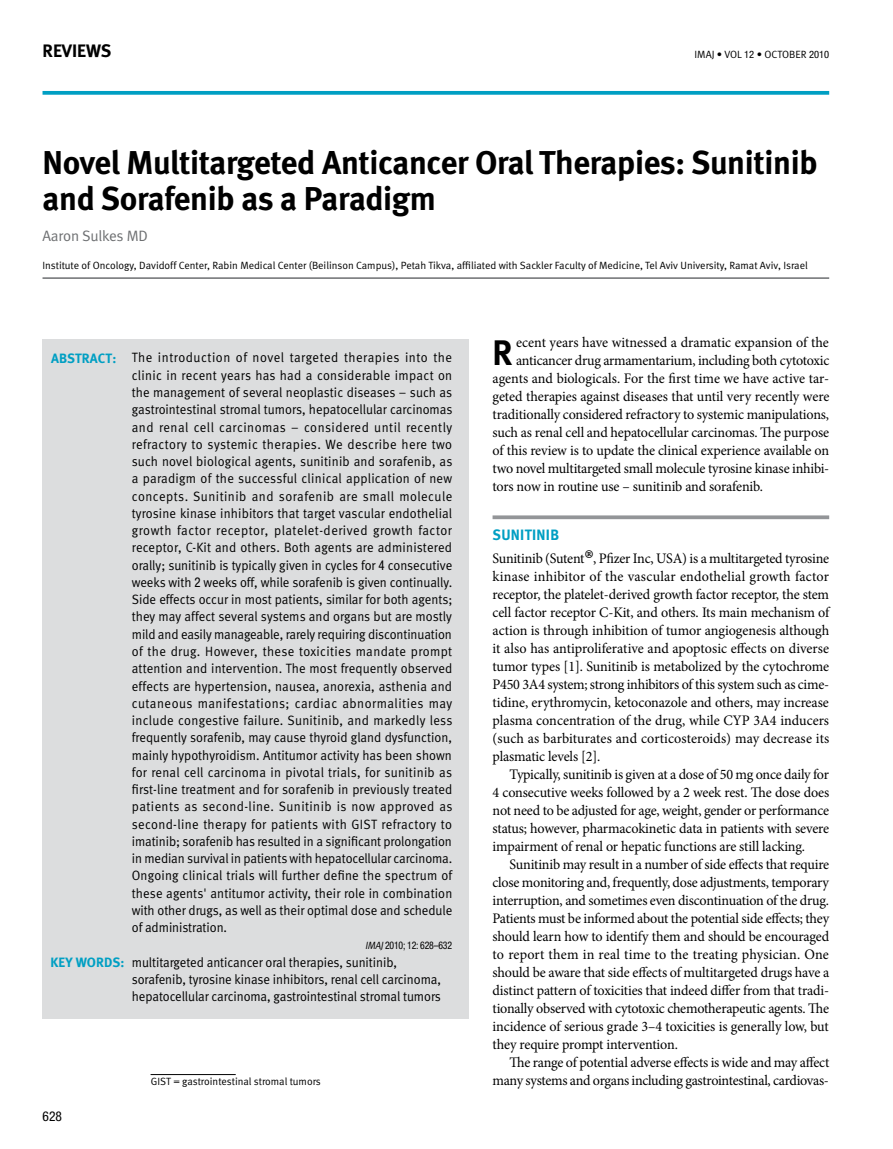
<style>
.page{position:relative;width:893px;height:1149px;background:#fff}
.page>*{position:absolute;margin:0;border:0;box-sizing:border-box;transform-origin:0 0}
.t1{font:700 35.4px "Meta";color:#000}
.t2{font:700 33px/36px "Meta";letter-spacing:-.01em;color:#000}
.t3{font:700 18px "Meta";color:#000}
.t4{font:15px "Meta Normal";letter-spacing:-.015em;color:#6d6f71}
.t5{font:700 15px "Meta";letter-spacing:.02em;color:#009fc3}
.t6{font:14.55px/18px "Minion Pro";letter-spacing:-.01em;color:#000;text-align:justify}
.t7{font:13.5px/17.2px "Meta Normal";letter-spacing:-.005em;color:#000;text-align:justify;scale:.95 1}
.t8{font:700 13.5px "Meta";letter-spacing:.01em;color:#009fc3}
.t9{font:condensed 13.5px "Helvetica Neue";color:#000}
.t10{font:10.5px "Meta Normal";color:#000}
.t11{font:condensed 10.5px "Helvetica Neue";letter-spacing:-.02em;color:#000;scale:.93 1}
.s1{font-family:"Helvetica Neue";font-stretch:condensed;font-size:10.2px}
.s2{font-family:"Helvetica Neue";font-stretch:condensed}
.s3{font-family:"Meta Normal";font-style:italic;font-stretch:normal}
.s4{font-size:30px}
</style>
<div class="page">
<svg style="left:43px;top:91px;width:786px;height:4px;background:#11a5c7"></svg>
<div style="left:43px;top:339px;width:426px;height:678px;background:#dcddde"></div>
<hr style="left:43px;top:277px;width:786px;height:2px;background:#6d6f71">
<hr style="left:151px;top:1073px;width:85px;height:1px;background:#000">
<svg style="left:493px;top:515px;width:336px;height:4px"></svg>
<p class="t3" style="left:43px;top:40px;width:11px">REVIEWS</p>
<p class="t10" style="left:695px;top:48px;width:136px">IMAJ • VOL <span class="s1">12</span> • october <span class="s1">2010</span></p>
<h2 class="t2" style="left:43px;top:144px;width:777px">Novel Multitargeted Anticancer Oral Therapies: Sunitinib and Sorafenib as a Paradigm</h2>
<p class="t4" style="left:43px;top:227px;width:107px">Aaron Sulkes MD</p>
<p class="t10" style="left:43px;top:259px;width:767px">Institute of Oncology, Davidoff Center, Rabin Medical Center (Beilinson Campus ,) Petah Tikva, affiliated with Sackler Faculty of Medicine, Tel Aviv University, Ramat Aviv, Israel</p>
<p class="t8" style="left:51px;top:350px;width:67px">Ab stract:</p>
<p class="t8" style="left:51px;top:953px;width:76px">Key words:</p>
<p class="t7" style="left:132px;top:349px;width:339px">The introduction of novel targeted therapies into the clinic in recent years has had a considerable impact on the management of several neoplastic diseases – such as gastrointestinal stromal tumors, hepatocellular carcinomas and renal cell carcinomas – considered until recently refractory to systemic therapies. We describe here two such novel biological agents, sunitinib and sorafenib, as a paradigm of the successful clinical application of new concepts. Sunitinib and sorafenib are small molecule tyrosine kinase inhibitors that target vascular endothelial growth factor receptor, platelet-derived growth factor receptor -C, Kit and others. Both agents are administered orally; sunitinib is typically given in cycles for <span class="s2">4</span> consecutive weeks with <span class="s2">2</span> weeks off, while sorafenib is given continually.<br>Side effects occur in most patients, similar for both agents; they may affect several systems and organs but are mostly mild and easily manageable, rarely requiring discontinuation of the drug. However, these toxicities mandate prompt attention and intervention. The most frequently observed effects are hypertension, nausea, anorexia, asthenia and cutaneous manifestations; cardiac abnormalities may include congestive failure. Sunitinib, and markedly less frequently sorafenib, may cause thyroid gland dysfunction, mainly hypothyroidism. Antitumor activity has been shown for renal cell carcinoma in pivotal trials, for sunitinib as first-line treatment and for sorafenib in previously treated patients as second-line. Sunitinib is now approved as second-line therapy for patients with GIST refractory to imatinib; sorafenib has resulted in a significant prolongation in median survival in patients with hepatocellular carcinoma.<br>Ongoing clinical trials will further define the spectrum of these agents' antitumor activity, their role in combination with other drugs, as well as their optimal dose and schedule of administration.</p>
<p class="t11" style="left:365px;top:939px;width:95px"><span class="s3">IMAJ</span>2010; 12: 628–632</p>
<p class="t7" style="left:132px;top:952px;width:327px;text-align:left">multitargeted anticancer oral therapies, sunitinib, sorafenib, tyrosine kinase inhibitors, renal cell carcinoma, hepatocellular carcinoma, gastrointestinal stromal tumors</p>
<p class="t9" style="left:43px;top:1108px;width:21px">628</p>
<p class="t10" style="left:151px;top:1074px;width:171px">GIST = gastrointestinal stromal tumors</p>
<p class="t6" style="left:516px;top:333px;width:314px">ecent years have witnessed a dramatic expansion of the</p>
<h1 class="t1" style="left:493px;top:331px;width:19px">R</h1>
<p class="t6" style="left:516px;top:351px;width:315px">anticancer drug armamentarium, including both cytotoxic</p>
<p class="t6" style="left:493px;top:387px;width:338px">geted therapies against diseases that until very recently were</p>
<p class="t6" style="left:493px;top:369px;width:338px">agents and biologicals. For the first time we have active tar-</p>
<p class="t6" style="left:493px;top:405px;width:338px">traditionally considered refractory to systemic manipulations, such as renal cell and hepatocellular carcinomas. The purpose of this review tois update the clinical experience available on</p>
<p class="t6" style="left:493px;top:477px;width:272px">tors now in routine use – sunitinib and sorafenib.</p>
<p class="t6" style="left:493px;top:459px;width:338px">two novel multitargeted small molecule tyrosine kinase inhibi-</p>
<p class="t5" style="left:493px;top:526px;width:66px">Sunitinib</p>
<p class="t6" style="left:493px;top:549px;width:338px">Sunitinib (Sutent ,<span class="s4">®</span> Pfizer Inc, USA) ais multitargeted tyrosine kinase inhibitor of the vascular endothelial growth factor receptor, the platelet-derived growth factor receptor, the stem cell factor receptor C-Kit, and others. Its main mechanism of action is through inhibition of tumor angiogenesis although it also has antiproliferative and apoptosic effects on diverse tumor types .]1[ Sunitinib is metabolized by the cytochrome</p>
<p class="t6" style="left:493px;top:693px;width:338px">tidine, erythromycin, ketoconazole and others, may increase</p>
<p class="t6" style="left:493px;top:675px;width:338px">P450 A3 4 system; strong inhibitors of this system such as cime-</p>
<p class="t6" style="left:493px;top:711px;width:338px">plasma concentration of the drug, while CYP A3 4 inducers (such as barbiturates and corticosteroids) may decrease its plasmatic levels . [2]</p>
<p class="t6" style="left:493px;top:765px;width:338px;text-indent:17px">Typically, sunitinib is given at a dose of 50 mg once daily for 4 consecutive weeks followed by 2a week rest. The dose does not need to be adjusted for age, weight, gender or performance status; however, pharmacokinetic data in patients with severe impairment of renal or hepatic functions are still lacking.</p>
<p class="t6" style="left:493px;top:855px;width:338px;text-indent:17px">Sunitinib may result in a number of side effects that require close monitoring and, frequently, dose adjustments, temporary interruption, and sometimes even discontinuation of the drug.<br>Patients must be informed about the potential side effects; they should learn how to identify them and should be encouraged to report them in real time to the treating physician. One should be aware that side effects of multitargeted drugs have a</p>
<p class="t6" style="left:493px;top:999px;width:338px">tionally observed with cytotoxic chemotherapeutic agents. The</p>
<p class="t6" style="left:493px;top:981px;width:338px">distinct pattern of toxicities that indeed differ from that tradi-</p>
<p class="t6" style="left:493px;top:1017px;width:338px">incidence of serious grade 4–3 toxicities is generally low, but they require prompt intervention.</p>
<p class="t6" style="left:493px;top:1053px;width:338px;text-align:right">The range of potential adverse effects is wide and may affect many systems and organs including gastrointestinal, cardiovas-</p>
</div>
